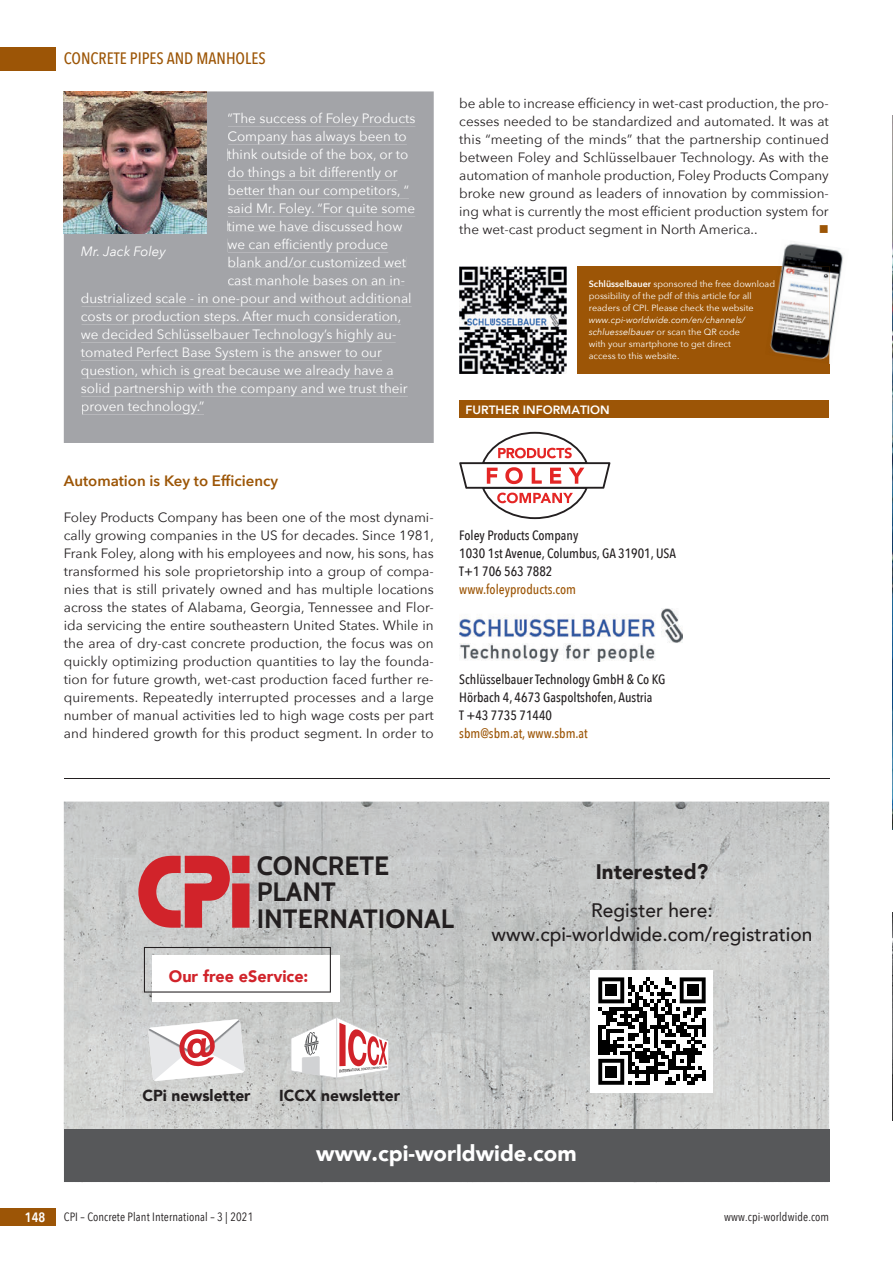
<style>
.page{position:relative;width:893px;height:1263px;background:#fff}
.page>*{position:absolute;margin:0;border:0;box-sizing:border-box;transform-origin:0 0}
.t1{font:700 26.55px/26.4px "Cabin";color:#231f20}
.t2{font:900 22.2px "Avenir";color:#fff}
.t3{font:900 21px "Avenir";color:#231f20}
.t4{font:500 19.5px/23.4px "Avenir";color:#231f20;text-align:center}
.t5{font:500 16.5px "Avenir Next Condensed";color:#9c5506}
.t6{font:900 16.5px "Avenir";color:#d1232a}
.t7{font:900 15.9px "Avenir";color:#231f20}
.t8{font:600 15px "Avenir Next";color:#9c5506}
.t9{font:13.5px/18px "Avenir Next";color:#231f20;text-align:justify}
.t10{font:13.5px "Avenir Next";color:#fff}
.t11{font:500 13.5px/18px "Avenir Next Condensed";color:#231f20}
.t12{font:500 13.5px "Avenir Next Condensed";color:#9c5506}
.t13{font:italic 13.5px "Avenir Next";color:#fff}
.t14{font:600 13.5px "Avenir Next Condensed";color:#fff}
.t15{font:13.5px "Wingdings";color:#9c5506}
.t16{font:12px "Avenir Next Condensed";letter-spacing:.01em;color:#231f20}
.t17{font:800 12px "Avenir";color:#fff}
.t18{font:9px/12px "Avenir Next";color:#fff}
.s1{font-weight:600}
.s2{font-style:italic}
</style>
<div class="page">
<div style="left:0;top:47px;width:55px;height:23px;background:#9c5506"></div>
<div style="left:0;top:1208px;width:55px;height:18px;background:#9c5506"></div>
<hr style="left:892px;top:1119px;width:1px;height:144px;background:#962226">
<img style="left:892px;top:116px;width:1px;height:714px">
<img style="left:892px;top:913px;width:1px;height:207px">
<div style="left:459px;top:401px;width:370px;height:17px;background:#9c5506"></div>
<svg style="left:459px;top:432px;width:151px;height:87px"></svg>
<img style="left:459px;top:609px;width:223px;height:53px">
<svg style="left:64px;top:91px;width:370px;height:352px;background:#a4a5a9"></svg>
<div style="left:228px;top:113px;width:187px;height:13px;background:#a3a4a8"></div>
<div style="left:228px;top:131px;width:179px;height:13px;background:#a3a4a8"></div>
<div style="left:228px;top:149px;width:181px;height:12px;background:#a3a4a8"></div>
<div style="left:228px;top:167px;width:170px;height:13px;background:#a3a4a8"></div>
<div style="left:229px;top:185px;width:180px;height:13px;background:#a3a4a8"></div>
<div style="left:228px;top:203px;width:187px;height:13px;background:#a3a4a8"></div>
<div style="left:228px;top:221px;width:175px;height:10px;background:#a3a4a8"></div>
<div style="left:228px;top:239px;width:160px;height:13px;background:#a3a4a8"></div>
<div style="left:229px;top:257px;width:177px;height:10px;background:#a3a4a8"></div>
<div style="left:228px;top:275px;width:176px;height:10px;background:#a3a4a8"></div>
<div style="left:82px;top:293px;width:330px;height:13px;background:#a3a4a8"></div>
<div style="left:82px;top:311px;width:319px;height:13px;background:#a3a4a8"></div>
<div style="left:81px;top:329px;width:315px;height:13px;background:#a3a4a8"></div>
<div style="left:81px;top:347px;width:301px;height:13px;background:#a3a4a8"></div>
<div style="left:82px;top:365px;width:312px;height:13px;background:#a3a4a8"></div>
<div style="left:81px;top:383px;width:327px;height:13px;background:#a3a4a8"></div>
<div style="left:82px;top:401px;width:122px;height:13px;background:#a3a4a8"></div>
<img style="left:64px;top:91px;width:142px;height:143px">
<div style="left:577px;top:266px;width:252px;height:108px;background:#9c5506"></div>
<img style="left:459px;top:266px;width:107px;height:108px">
<img style="left:782px;top:243px;width:61px;height:121px">
<img style="left:770px;top:266px;width:59px;height:98px">
<hr style="left:64px;top:778px;width:765px;height:1px;background:#231f20">
<img style="left:64px;top:802px;width:765px;height:327px">
<div style="left:64px;top:1129px;width:765px;height:53px;background:#57585a"></div>
<div style="left:591px;top:970px;width:122px;height:122px;background:#fff"></div>
<svg style="left:598px;top:977px;width:108px;height:108px"></svg>
<div style="left:606px;top:985px;width:11px;height:11px;background:#000"></div>
<div style="left:687px;top:985px;width:11px;height:11px;background:#000"></div>
<div style="left:606px;top:1066px;width:11px;height:11px;background:#000"></div>
<svg style="left:138px;top:856px;width:112px;height:72px;background:#ce666a"></svg>
<div style="left:152px;top:955px;width:187px;height:47px;background:#fff"></div>
<svg style="left:144px;top:947px;width:187px;height:45px"></svg>
<svg style="left:291px;top:1017px;width:98px;height:61px"></svg>
<svg style="left:148px;top:1019px;width:97px;height:62px"></svg>
<p class="t5" style="left:64px;top:49px;width:203px">CONCRETE PIPES AND MANHOLES</p>
<p class="t10" style="left:227px;top:107px;width:190px">“The success of Foley Products</p>
<p class="t10" style="left:227px;top:125px;width:181px">Company has always been to</p>
<p class="t10" style="left:227px;top:143px;width:183px">think outside of the box, or to</p>
<p class="t10" style="left:227px;top:161px;width:172px">do things a bit differently or</p>
<p class="t10" style="left:227px;top:179px;width:183px">better than our competitors, “</p>
<p class="t10" style="left:227px;top:197px;width:189px">said Mr. Foley. “For quite some</p>
<p class="t10" style="left:227px;top:215px;width:177px">time we have discussed how</p>
<p class="t10" style="left:227px;top:233px;width:162px">we can efficiently produce</p>
<p class="t10" style="left:227px;top:251px;width:180px">blank and/or customized wet</p>
<p class="t10" style="left:227px;top:269px;width:179px">cast manhole bases on an in-</p>
<p class="t10" style="left:81px;top:287px;width:332px">dustrialized scale - in one-pour and without additional</p>
<p class="t10" style="left:81px;top:305px;width:322px">costs or production steps. After much consideration,</p>
<p class="t10" style="left:81px;top:323px;width:317px">we decided Schlüsselbauer Technology’s highly au-</p>
<p class="t10" style="left:81px;top:341px;width:303px">tomated Perfect Base System is the answer to our</p>
<p class="t10" style="left:81px;top:359px;width:314px">question, which is great because we already have a</p>
<p class="t10" style="left:81px;top:377px;width:329px">solid partnership with the company and we trust their</p>
<p class="t10" style="left:81px;top:395px;width:125px">proven technology.”</p>
<p class="t13" style="left:81px;top:240px;width:87px">Mr. Jack Foley</p>
<p class="t8" style="left:64px;top:468px;width:216px">Automation is Key to Efficiency</p>
<p class="t9" style="left:64px;top:508px;width:372px">Foley Products Company has been one of the most dynami&shy;cally growing companies in the US for decades. Since 1981, Frank Foley, along with his employees and now, his sons, has transformed his sole proprietorship into a group of compa&shy;nies that is still privately owned and has multiple locations across the states of Alabama, Georgia, Tennessee and Flor&shy;ida servicing the entire southeastern United States. While in the area of dry-cast concrete production, the focus was on quickly optimizing production quantities to lay the founda&shy;tion for future growth, wet-cast production faced further re&shy;quirements. Repeatedly interrupted processes and a large number of manual activities led to high wage costs per part and hindered growth for this product segment. In order to</p>
<p class="t9" style="left:459px;top:94px;width:371px">be able to increase efficiency in wet-cast production, the pro&shy;cesses needed to be standardized and automated. It was at this “meeting of the minds” that the partnership continued between Foley and Schlüsselbauer Technology. As with the automation of manhole production, Foley Products Company broke new ground as leaders of innovation by commission&shy;ing what is currently the most efficient production system for the wet-cast product segment in North America..</p>
<p class="t15" style="left:819px;top:222px;width:12px">■</p>
<p class="t18" style="left:589px;top:278px;width:188px"><span class="s1">Schlüsselbauer</span> sponsored the free download possibility of the pdf of this article for all readers of CPI. Please check the website</p>
<p class="t18" style="left:589px;top:314px;width:158px"><span class="s2">www.cpi-worldwide.com/en/channels/ schluesselbauer</span> or scan the QR code with your smartphone to get direct access to this website.</p>
<p class="t17" style="left:466px;top:400px;width:146px">FURTHER INFORMATION</p>
<p class="t11" style="left:459px;top:526px;width:218px">Foley Products Company<br>1030 1st Avenue, Columbus, GA 31901, USA<br>T+1 706 563 7882</p>
<p class="t12" style="left:459px;top:581px;width:118px">www.foleyproducts.com</p>
<p class="t11" style="left:459px;top:670px;width:208px">Schlüsselbauer Technology GmbH &amp; Co KG<br>Hörbach 4, 4673 Gaspoltshofen, Austria<br>T +43 7735 71440</p>
<p class="t12" style="left:459px;top:725px;width:130px">sbm@sbm.at, www.sbm.at</p>
<h1 class="t1" style="left:257px;top:852px;width:199px">CONCRETE<br>PLANT<br>INTERNATIONAL</h1>
<p class="t6" style="left:169px;top:962px;width:141px">Our free eService:</p>
<h3 class="t3" style="left:596px;top:853px;width:114px">Interested?</h3>
<h3 class="t4" style="left:492px;top:898px;width:322px">Register here: www.cpi-worldwide.com/registration</h3>
<p class="t7" style="left:142px;top:1082px;width:110px">CPi newsletter</p>
<p class="t7" style="left:279px;top:1082px;width:122px">ICCX newsletter</p>
<h2 class="t2" style="left:316px;top:1134px;width:262px">www.cpi-worldwide.com</h2>
<p class="t14" style="left:25px;top:1206px;width:22px">148</p>
<p class="t16" style="left:64px;top:1207px;width:191px">CPI – Concrete Plant International – 3 | 2021</p>
<p class="t16" style="left:724px;top:1207px;width:107px">www.cpi-worldwide.com</p>
</div>
